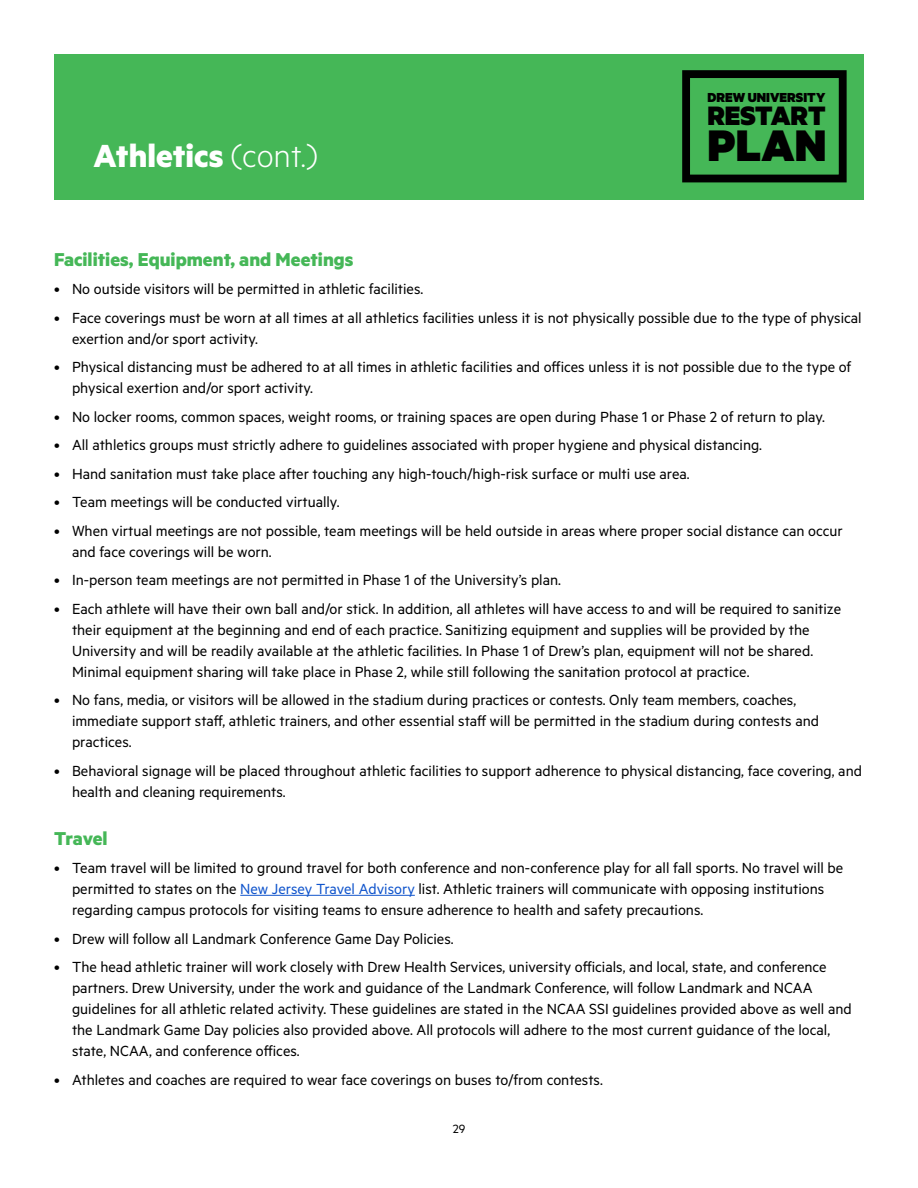
<style>
.page{position:relative;width:918px;height:1188px;background:#fff}
.page>*{position:absolute;margin:0;border:0;box-sizing:border-box;transform-origin:0 0}
.t1{font:900 49.8px "Metric";color:#000}
.t2{font:700 36px "Metric";color:#fff}
.t3{font:900 30px "Metric";color:#000}
.t4{font:700 21px "Metric";color:#45b757}
.t5{font:16.5px/21px "Metric";color:#000}
.t6{font:900 14.7px "Metric";color:#000}
.t7{font:13.5px "Metric";color:#000}
.s1{font-weight:300}
.s2{color:#15c}
</style>
<div class="page">
<hr style="left:240px;top:895px;width:175px;height:1px;background:#15c">
<div style="left:54px;top:54px;width:810px;height:146px;background:#45b757"></div>
<div style="left:682px;top:70px;width:165px;height:112px;border:8px solid #000"></div>
<h2 class="t2" style="left:94px;top:134px;width:226px">Athletics <span class="s1">(cont.)</span></h2>
<p class="t6" style="left:707px;top:88px;width:119px">DREW UNIVERSITY</p>
<h3 class="t3" style="left:707px;top:97px;width:120px">RESTART</h3>
<h1 class="t1" style="left:707px;top:114px;width:121px">PLAN</h1>
<p class="t4" style="left:54px;top:246px;width:301px">Facilities, Equipment, and Meetings</p>
<p class="t5" style="left:54px;top:278px;width:371px">• No outside visitors will be permitted in athletic facilities.</p>
<p class="t5" style="left:72px;top:306px;width:791px;text-indent:-18px">• Face coverings must be worn at all times at all athletics facilities unless it is not physically possible due to the type of physical exertion and/or sport activity.</p>
<p class="t5" style="left:72px;top:356px;width:781px;text-indent:-18px">• Physical distancing must be adhered to at all times in athletic facilities and offices unless it is not possible due to the type of physical exertion and/or sport activity.</p>
<p class="t5" style="left:54px;top:405px;width:773px">• No locker rooms, common spaces, weight rooms, or training spaces are open during Phase 1 or Phase 2 of return to play.</p>
<p class="t5" style="left:54px;top:434px;width:710px">• All athletics groups must strictly adhere to guidelines associated with proper hygiene and physical distancing.</p>
<p class="t5" style="left:54px;top:462px;width:637px">• Hand sanitation must take place after touching any high-touch/high-risk surface or multi use area.</p>
<p class="t5" style="left:54px;top:491px;width:287px">• Team meetings will be conducted virtually.</p>
<p class="t5" style="left:72px;top:519px;width:772px;text-indent:-18px">• When virtual meetings are not possible, team meetings will be held outside in areas where proper social distance can occur and face coverings will be worn.</p>
<p class="t5" style="left:54px;top:569px;width:509px">• In-person team meetings are not permitted in Phase 1 of the University’s plan.</p>
<p class="t5" style="left:72px;top:597px;width:771px;text-indent:-18px">• Each athlete will have their own ball and/or stick. In addition, all athletes will have access to and will be required to sanitize their equipment at the beginning and end of each practice. Sanitizing equipment and supplies will be provided by the University and will be readily available at the athletic facilities. In Phase 1 of Drew’s plan, equipment will not be shared.<br>Minimal equipment sharing will take place in Phase 2, while still following the sanitation protocol at practice.</p>
<p class="t5" style="left:72px;top:689px;width:749px;text-indent:-18px">• No fans, media, or visitors will be allowed in the stadium during practices or contests. Only team members, coaches, immediate support staff, athletic trainers, and other essential staff will be permitted in the stadium during contests and practices.</p>
<p class="t5" style="left:72px;top:759px;width:792px;text-indent:-18px">• Behavioral signage will be placed throughout athletic facilities to support adherence to physical distancing, face covering, and health and cleaning requirements.</p>
<p class="t4" style="left:54px;top:825px;width:55px">Travel</p>
<p class="t5" style="left:72px;top:857px;width:773px;text-indent:-18px">• Team travel will be limited to ground travel for both conference and non-conference play for all fall sports. No travel will be permitted to states on the <span class="s2">New Jersey Travel Advisory</span> list. Athletic trainers will communicate with opposing institutions regarding campus protocols for visiting teams to ensure adherence to health and safety precautions.</p>
<p class="t5" style="left:54px;top:927px;width:401px">• Drew will follow all Landmark Conference Game Day Policies.</p>
<p class="t5" style="left:72px;top:956px;width:781px;text-indent:-18px">• The head athletic trainer will work closely with Drew Health Services, university officials, and local, state, and conference partners. Drew University, under the work and guidance of the Landmark Conference, will follow Landmark and NCAA guidelines for all athletic related activity. These guidelines are stated in the NCAA SSI guidelines provided above as well and the Landmark Game Day policies also provided above. All protocols will adhere to the most current guidance of the local, state, NCAA, and conference offices.</p>
<p class="t5" style="left:54px;top:1068px;width:550px">• Athletes and coaches are required to wear face coverings on buses to/from contests.</p>
<p class="t7" style="left:453px;top:1121px;width:14px">29</p>
</div>
